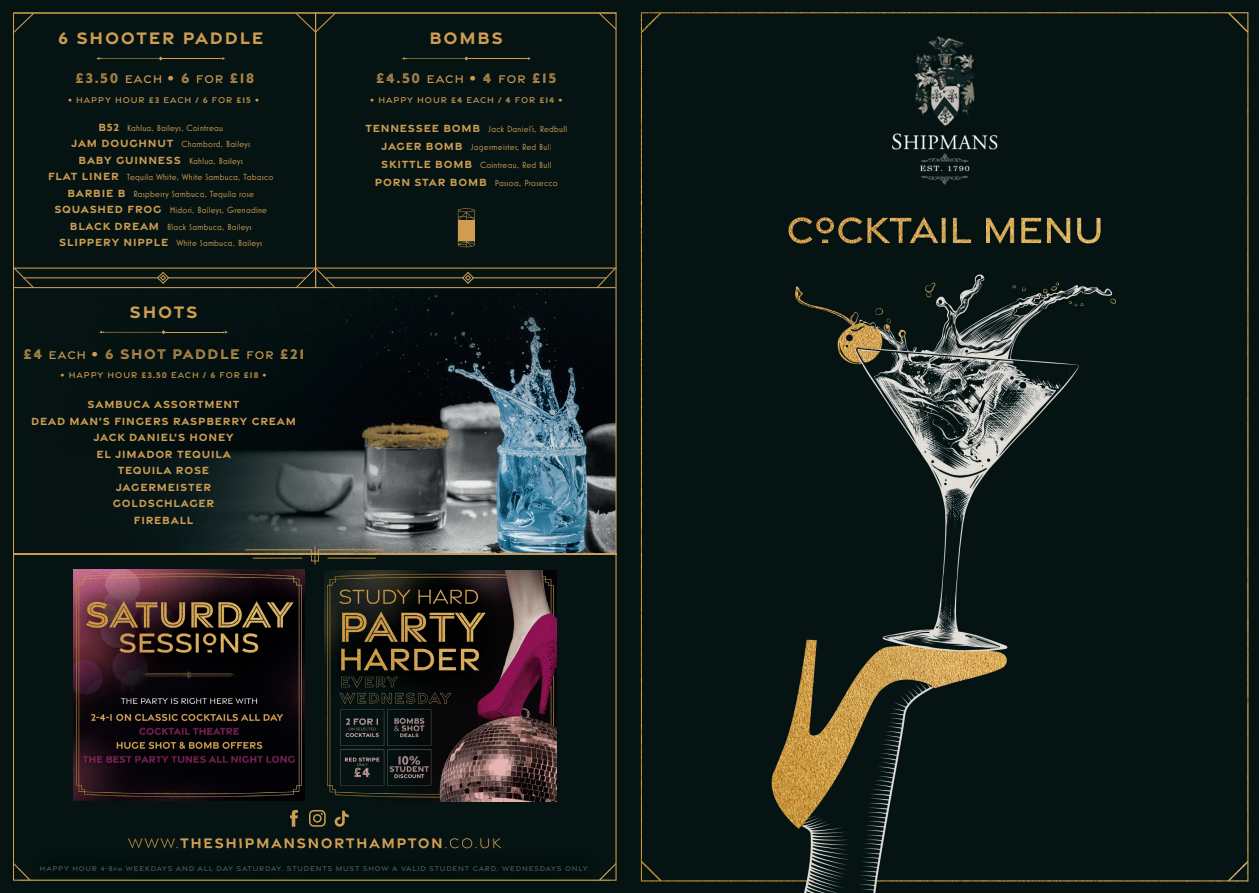
<style>
.page{position:relative;width:1259px;height:893px;background:#061313}
.page>*{position:absolute;margin:0;border:0;box-sizing:border-box;transform-origin:0 0}
.t1{font:700 18px "Gravesend Sans";letter-spacing:.1em;color:#ce9d51}
.t2{font:15px "Gravesend Sans Inline";letter-spacing:.1em;color:#ce9d51}
.t3{font:700 15px "Gravesend Sans";letter-spacing:.1em;color:#ce9d51}
.t4{font:700 11.25px/16.5px "Gravesend Sans";letter-spacing:.07em;color:#ce9d51;text-align:center}
.t5{font:9px/16.5px "Mostra Nuova";letter-spacing:.03em;color:#ce9d51;text-align:center}
.t6{font:500 9px "Gravesend Sans";letter-spacing:.1em;color:#ce9d51}
.t7{font:500 7.5px "Gravesend Sans";letter-spacing:.1em;color:#505a5a}
.s1{font-family:"Gravesend Sans";font-weight:500;font-size:12px}
.s2{font-family:"Gravesend Sans";font-weight:500}
.s3{font-family:"Gravesend Sans Inline";font-weight:400}
.s4{font-family:"Gravesend Sans";font-weight:700;font-size:11.25px}
.s5{font-weight:300;font-size:8.55px}
.s6{font-weight:300}
.s7{font-size:5.25px}
</style>
<div class="page">
<img style="left:640px;top:12px;width:609px;height:881px">
<svg style="left:13px;top:289px;width:603px;height:592px"></svg>
<svg style="left:13px;top:12px;width:282px;height:277px"></svg>
<svg style="left:13px;top:12px;width:22px;height:22px"></svg>
<svg style="left:13px;top:267px;width:22px;height:22px"></svg>
<hr style="left:168px;top:277px;width:137px;height:1px;background:#ce9d51">
<hr style="left:24px;top:277px;width:134px;height:1px;background:#ce9d51">
<svg style="left:156px;top:271px;width:14px;height:14px"></svg>
<svg style="left:315px;top:12px;width:302px;height:277px"></svg>
<svg style="left:294px;top:12px;width:43px;height:22px"></svg>
<svg style="left:295px;top:267px;width:41px;height:22px"></svg>
<svg style="left:596px;top:267px;width:21px;height:22px"></svg>
<hr style="left:326px;top:277px;width:137px;height:1px;background:#ce9d51">
<hr style="left:473px;top:277px;width:133px;height:1px;background:#ce9d51">
<svg style="left:461px;top:271px;width:14px;height:14px"></svg>
<svg style="left:401px;top:56px;width:67px;height:5px"></svg>
<svg style="left:525px;top:57px;width:6px;height:3px"></svg>
<hr style="left:468px;top:58px;width:58px;height:1px;background:#ce9d51">
<svg style="left:95px;top:56px;width:68px;height:5px"></svg>
<svg style="left:219px;top:57px;width:7px;height:3px"></svg>
<hr style="left:163px;top:58px;width:58px;height:1px;background:#ce9d51">
<hr style="left:14px;top:553px;width:602px;height:1px;background:#ce9d51">
<svg style="left:309px;top:810px;width:17px;height:17px"></svg>
<svg style="left:290px;top:810px;width:8px;height:17px"></svg>
<svg style="left:334px;top:811px;width:15px;height:16px"></svg>
<img style="left:73px;top:569px;width:231px;height:231px">
<img style="left:325px;top:570px;width:231px;height:231px">
<img style="left:228px;top:544px;width:173px;height:22px">
<img style="left:228px;top:553px;width:173px;height:1px">
<img style="left:18px;top:842px;width:592px;height:38px">
<img style="left:18px;top:880px;width:592px;height:1px">
<svg style="left:599px;top:863px;width:17px;height:17px"></svg>
<svg style="left:13px;top:863px;width:17px;height:17px"></svg>
<img style="left:128px;top:842px;width:49px;height:6px">
<img style="left:180px;top:842px;width:261px;height:6px">
<img style="left:445px;top:842px;width:56px;height:6px">
<svg style="left:458px;top:208px;width:17px;height:4px"></svg>
<hr style="left:458px;top:209px;width:16px;height:3px;background:#ce9d51;border-radius:50%">
<svg style="left:458px;top:210px;width:17px;height:37px"></svg>
<div style="left:458px;top:220px;width:17px;height:21px;background:#ce9d51"></div>
<h1 class="t1" style="left:58px;top:26px;width:207px">6 SHOOTER PADDLE</h1>
<h2 class="t2" style="left:76px;top:68px;width:180px">£3.50 <span class="s1">EACH</span> <span class="s2">•</span> 6 <span class="s1">FOR</span> £18</h2>
<p class="t6" style="left:68px;top:95px;width:192px">• HAPPY HOUR <span class="s3">£3</span> EACH <span class="s3">/ 6</span> FOR <span class="s3">£15</span> •</p>
<p class="t5" style="left:48px;top:119px;width:227px"><span class="s4">B52</span> Kahlua, Baileys, Cointreau<br><span class="s4">JAM DOUGHNUT</span> Chambord, Baileys<br><span class="s4">BABY GUINNESS</span> Kahlua, Baileys<br><span class="s4">FLAT LINER</span> Tequila White, White Sambuca, Tabasco <span class="s4">BARBIE B</span> Raspberry Sambuca, Tequila rose <span class="s4">SQUASHED FROG</span> Midori, Baileys, Grenadine <span class="s4">BLACK DREAM</span> Black Sambuca, Baileys <span class="s4">SLIPPERY NIPPLE</span> White Sambuca, Baileys</p>
<h1 class="t1" style="left:130px;top:300px;width:69px">SHOTS</h1>
<h2 class="t2" style="left:23px;top:344px;width:282px">£4 <span class="s1">EACH</span> <span class="s2">•</span> 6 SHOT PADDLE <span class="s1">FOR</span> £21</h2>
<p class="t6" style="left:61px;top:369px;width:207px">• HAPPY HOUR <span class="s3">£3.50</span> EACH <span class="s3">/ 6</span> FOR <span class="s3">£18</span> •</p>
<p class="t4" style="left:31px;top:396px;width:266px">SAMBUCA ASSORTMENT<br>DEAD MAN’S FINGERS RASPBERRY CREAM<br>JACK DANIEL’S HONEY<br>EL JIMADOR TEQUILA<br>TEQUILA ROSE<br>JAGERMEISTER<br>GOLDSCHLAGER<br>FIREBALL</p>
<h1 class="t1" style="left:429px;top:26px;width:75px">BOMBS</h1>
<h2 class="t2" style="left:376px;top:68px;width:182px">£4.50 <span class="s1">EACH</span> <span class="s2">•</span> 4 <span class="s1">FOR</span> £15</h2>
<p class="t6" style="left:370px;top:95px;width:194px">• HAPPY HOUR <span class="s3">£4</span> EACH <span class="s3">/ 4</span> FOR <span class="s3">£14</span> •</p>
<p class="t5" style="left:365px;top:119px;width:203px;line-height:18px"><span class="s4">TENNESSEE BOMB</span> Jack Daniel’s, Redbull <span class="s4">JAGER BOMB</span> Jagermeister, Red Bul<span class="s5">l </span><span class="s4">SKITTLE BOMB</span> Cointreau, Red Bull <span class="s4">PORN STAR BOMB</span> Passoa, Prosecco</p>
<h2 class="t3" style="left:128px;top:833px;width:374px"><span class="s6">WWW.</span>THESHIPMANSNORTHAMPTON<span class="s6">.CO.UK</span></h2>
<p class="t7" style="left:40px;top:863px;width:551px">HAPPY HOUR 4-8<span class="s7">PM</span> WEEKDAYS AND ALL DAY SATURDAY. STUDENTS MUST SHOW A VALID STUDENT CARD. WEDNESDAYS ONLY.</p>
</div>
